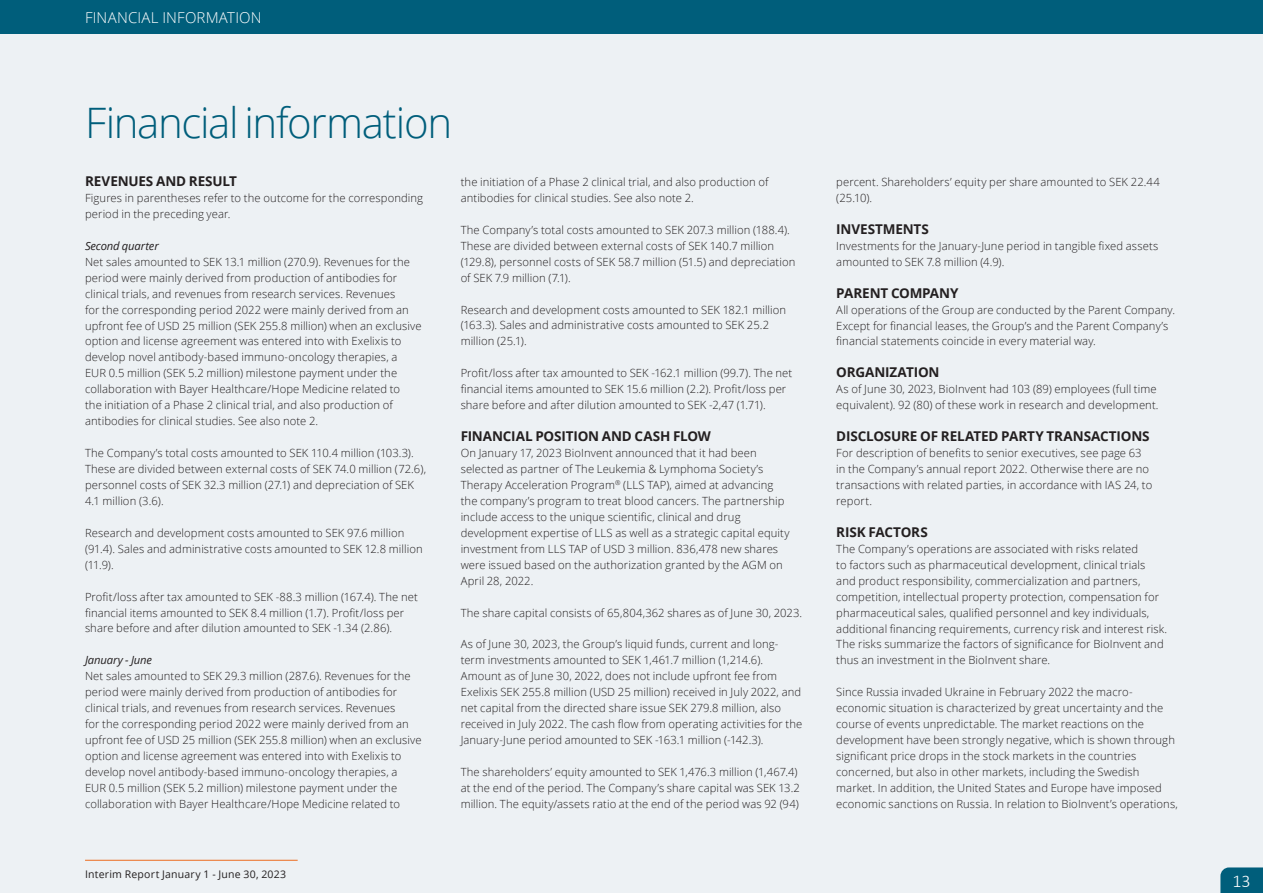
<style>
.page{position:relative;width:1263px;height:893px;background:#fff}
.page>*{position:absolute;margin:0;border:0;box-sizing:border-box;transform-origin:0 0}
.t1{font:300 42px "Open Sans";letter-spacing:-.03em;color:#005e7b}
.t2{font:300 18px "Calibri";color:#fff}
.t3{font:300 15px "Open Sans";letter-spacing:.01em;color:#fff}
.t4{font:700 13.5px "Open Sans";letter-spacing:-.01em;color:#231f20}
.t5{font:300 11.25px/15.9px "Open Sans";letter-spacing:.01em;color:#231f20}
.t6{font:italic 11.25px "Open Sans";letter-spacing:-.015em;color:#231f20}
.t7{font:10.5px "Open Sans";letter-spacing:.02em;color:#231f20}
</style>
<div class="page">
<div style="left:0;top:0;width:1263px;height:34px;background:#005e7b"></div>
<div style="left:0;top:34px;width:1263px;height:859px;background:#edf1f4"></div>
<svg style="left:1220px;top:867px;width:43px;height:26px"></svg>
<hr style="left:85px;top:860px;width:213px;height:1px;background:#ec6c20">
<h3 class="t3" style="left:85px;top:7px;width:178px">FINANCIAL INFORMATION</h3>
<h1 class="t1" style="left:85px;top:94px;width:369px">Financial information</h1>
<p class="t4" style="left:85px;top:172px;width:153px">REVENUES AND RESULT</p>
<p class="t5" style="left:85px;top:190px;width:339px">Figures in parentheses refer to the outcome for the corresponding period in the preceding year.</p>
<p class="t6" style="left:85px;top:238px;width:75px">Second quarter</p>
<p class="t5" style="left:85px;top:253px;width:338px">Net sales amounted to SEK 13.1 million (270.9). Revenues for the period were mainly derived from production of antibodies for clinical trials, and revenues from research services. Revenues<br>for the corresponding period 2022 were mainly derived from an upfront fee of USD 25 million (SEK 255.8 million) when an exclusive option and license agreement was entered into with Exelixis to develop novel antibody-based immuno-oncology therapies, a<br>EUR 0.5 million (SEK 5.2 million) milestone payment under the collaboration with Bayer Healthcare/Hope Medicine related to<br>the initiation of a Phase 2 clinical trial, and also production of antibodies for clinical studies. See also note 2.</p>
<p class="t5" style="left:85px;top:445px;width:343px">The Company’s total costs amounted to SEK 110.4 million (103.3).<br>These are divided between external costs of SEK 74.0 million (72.6), personnel costs of SEK 32.3 million (27.1) and depreciation of SEK 4.1 million (3.6).</p>
<p class="t5" style="left:85px;top:524px;width:339px">Research and development costs amounted to SEK 97.6 million (91.4). Sales and administrative costs amounted to SEK 12.8 million (11.9).</p>
<p class="t5" style="left:85px;top:588px;width:334px">Profit/loss after tax amounted to SEK -88.3 million (167.4). The net financial items amounted to SEK 8.4 million (1.7). Profit/loss per share before and after dilution amounted to SEK -1.34 (2.86).</p>
<p class="t6" style="left:85px;top:653px;width:69px">January - June</p>
<p class="t5" style="left:85px;top:668px;width:338px">Net sales amounted to SEK 29.3 million (287.6). Revenues for the period were mainly derived from production of antibodies for clinical trials, and revenues from research services. Revenues<br>for the corresponding period 2022 were mainly derived from an upfront fee of USD 25 million (SEK 255.8 million) when an exclusive option and license agreement was entered into with Exelixis to develop novel antibody-based immuno-oncology therapies, a<br>EUR 0.5 million (SEK 5.2 million) milestone payment under the collaboration with Bayer Healthcare/Hope Medicine related to</p>
<p class="t5" style="left:461px;top:174px;width:309px">the initiation of a Phase 2 clinical trial, and also production of antibodies for clinical studies. See also note 2.</p>
<p class="t5" style="left:461px;top:221px;width:336px">The Company’s total costs amounted to SEK 207.3 million (188.4).<br>These are divided between external costs of SEK 140.7 million (129.8), personnel costs of SEK 58.7 million (51.5) and depreciation of SEK 7.9 million (7.1).</p>
<p class="t5" style="left:461px;top:301px;width:327px">Research and development costs amounted to SEK 182.1 million (163.3). Sales and administrative costs amounted to SEK 25.2 million (25.1).</p>
<p class="t5" style="left:461px;top:365px;width:333px">Profit/loss after tax amounted to SEK -162.1 million (99.7). The net financial items amounted to SEK 15.6 million (2.2). Profit/loss per share before and after dilution amounted to SEK -2,47 (1.71).</p>
<p class="t4" style="left:461px;top:427px;width:252px">FINANCIAL POSITION AND CASH FLOW</p>
<p class="t5" style="left:461px;top:445px;width:331px">On January 17, 2023 BioInvent announced that it had been selected as partner of The Leukemia &amp; Lymphoma Society’s Therapy Acceleration Program<sup>®</sup> (LLS TAP), aimed at advancing the company’s program to treat blood cancers. The partnership include access to the unique scientific, clinical and drug development expertise of LLS as well as a strategic capital equity investment from LLS TAP of USD 3 million. 836,478 new shares were issued based on the authorization granted by the AGM on April 28, 2022.</p>
<p class="t5" style="left:461px;top:604px;width:343px">The share capital consists of 65,804,362 shares as of June 30, 2023.</p>
<p class="t5" style="left:461px;top:636px;width:343px">As of June 30, 2023, the Group’s liquid funds, current and long&shy;term investments amounted to SEK 1,461.7 million (1,214.6).<br>Amount as of June 30, 2022, does not include upfront fee from Exelixis SEK 255.8 million (USD 25 million) received in July 2022, and net capital from the directed share issue SEK 279.8 million, also received in July 2022. The cash flow from operating activities for the January-June period amounted to SEK -163.1 million (-142.3).</p>
<p class="t5" style="left:461px;top:764px;width:341px">The shareholders’ equity amounted to SEK 1,476.3 million (1,467.4) at the end of the period. The Company’s share capital was SEK 13.2 million. The equity/assets ratio at the end of the period was 92 (94)</p>
<p class="t7" style="left:85px;top:867px;width:203px">Interim Report January 1 - June 30, 2023</p>
<p class="t5" style="left:836px;top:174px;width:325px">percent. Shareholders’ equity per share amounted to SEK 22.44 (25.10).</p>
<p class="t4" style="left:836px;top:219px;width:94px">INVESTMENTS</p>
<p class="t5" style="left:836px;top:237px;width:324px">Investments for the January-June period in tangible fixed assets amounted to SEK 7.8 million (4.9).</p>
<p class="t4" style="left:836px;top:283px;width:124px">PARENT COMPANY</p>
<p class="t5" style="left:836px;top:301px;width:340px">All operations of the Group are conducted by the Parent Company.<br>Except for financial leases, the Group’s and the Parent Company’s financial statements coincide in every material way.</p>
<p class="t4" style="left:836px;top:363px;width:105px">ORGANIZATION</p>
<p class="t5" style="left:836px;top:381px;width:324px">As of June 30, 2023, BioInvent had 103 (89) employees (full time equivalent). 92 (80) of these work in research and development.</p>
<p class="t4" style="left:836px;top:427px;width:315px">DISCLOSURE OF RELATED PARTY TRANSACTIONS</p>
<p class="t5" style="left:836px;top:445px;width:317px">For description of benefits to senior executives, see page 63 in the Company’s annual report 2022. Otherwise there are no transactions with related parties, in accordance with IAS 24, to report.</p>
<p class="t4" style="left:836px;top:522px;width:93px">RISK FACTORS</p>
<p class="t5" style="left:836px;top:540px;width:332px">The Company’s operations are associated with risks related<br>to factors such as pharmaceutical development, clinical trials and product responsibility, commercialization and partners, competition, intellectual property protection, compensation for pharmaceutical sales, qualified personnel and key individuals, additional financing requirements, currency risk and interest risk.<br>The risks summarize the factors of significance for BioInvent and thus an investment in the BioInvent share.</p>
<p class="t5" style="left:836px;top:684px;width:343px">Since Russia invaded Ukraine in February 2022 the macro&shy;economic situation is characterized by great uncertainty and the course of events unpredictable. The market reactions on the development have been strongly negative, which is shown through significant price drops in the stock markets in the countries concerned, but also in other markets, including the Swedish market. In addition, the United States and Europe have imposed economic sanctions on Russia. In relation to BioInvent’s operations,</p>
<h2 class="t2" style="left:1232px;top:866px;width:20px">13</h2>
<h2 class="t2" style="left:1232px;top:870px;width:20px">13</h2>
</div>
